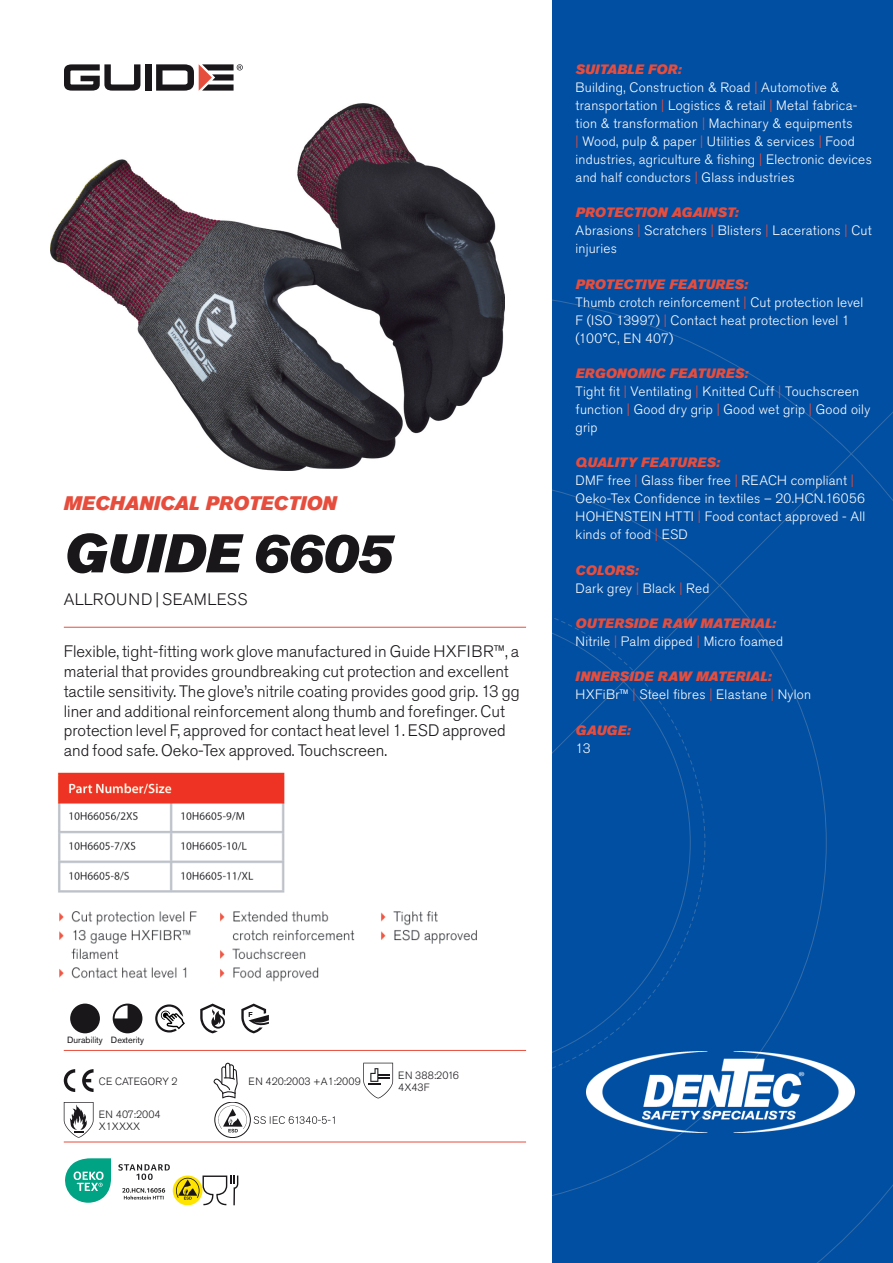
<style>
.page{position:relative;width:893px;height:1263px;background:#fff}
.page>*{position:absolute;margin:0;border:0;box-sizing:border-box;transform-origin:0 0}
.t1{font:italic 54px "Akzidenz Grotesk Pro Super";color:#1a171b}
.t2{font:italic 19.5px "Akzidenz Grotesk Pro Super";color:#e64d3c}
.t3{font:300 16.5px/19.8px "Akzidenz Grotesk Pro";color:#1a171b}
.t4{font:300 16.5px "Akzidenz Grotesk Pro";letter-spacing:.02em;color:#1a171b}
.t5{font:300 13.5px/18px "Akzidenz Grotesk Pro";letter-spacing:.02em;color:#fff}
.t6{font:italic 13.5px "Akzidenz Grotesk Pro Super";letter-spacing:.015em;color:#e64d3c}
.t7{font:300 10.5px/12px "Akzidenz Grotesk Pro";letter-spacing:.005em;color:#1a171b}
.t8{font:9px "Akzidenz Grotesk Pro";color:#1a171b}
.s1{color:#e64d3c}
</style>
<div class="page">
<div style="left:145px;top:64px;width:7px;height:27px;background:#1a171b"></div>
<svg style="left:156px;top:64px;width:87px;height:27px"></svg>
<svg style="left:64px;top:64px;width:76px;height:27px"></svg>
<div style="left:553px;top:0;width:340px;height:1263px;background:#004fa3"></div>
<svg style="left:553px;top:299px;width:340px;height:964px"></svg>
<hr style="left:64px;top:1050px;width:462px;height:1px;background:#e64d3c">
<hr style="left:64px;top:1142px;width:462px;height:1px;background:#e64d3c">
<div style="left:70px;top:1003px;width:30px;height:30px;background:#1a171b;border-radius:50%"></div>
<svg style="left:113px;top:1003px;width:29px;height:30px"></svg>
<svg style="left:155px;top:1004px;width:30px;height:28px"></svg>
<svg style="left:200px;top:1003px;width:25px;height:30px"></svg>
<svg style="left:241px;top:1003px;width:28px;height:30px"></svg>
<svg style="left:64px;top:1069px;width:11px;height:23px"></svg>
<svg style="left:82px;top:1069px;width:12px;height:23px"></svg>
<svg style="left:214px;top:1063px;width:24px;height:35px"></svg>
<svg style="left:363px;top:1063px;width:30px;height:35px"></svg>
<svg style="left:64px;top:1102px;width:30px;height:36px"></svg>
<svg style="left:254px;top:1116px;width:81px;height:8px"></svg>
<div style="left:215px;top:1102px;width:35px;height:36px;border:1px solid #1a171b;border-radius:50%"></div>
<svg style="left:217px;top:1105px;width:30px;height:27px"></svg>
<svg style="left:65px;top:1158px;width:46px;height:45px"></svg>
<svg style="left:118px;top:1164px;width:52px;height:16px"></svg>
<svg style="left:122px;top:1188px;width:43px;height:11px"></svg>
<div style="left:173px;top:1175px;width:30px;height:30px;background:#ffe400;border-radius:50%"></div>
<svg style="left:176px;top:1175px;width:62px;height:30px"></svg>
<img style="left:51px;top:104px;width:453px;height:366px">
<hr style="left:64px;top:627px;width:462px;height:1px;background:#e64d3c">
<img style="left:586px;top:1051px;width:268px;height:81px">
<img style="left:57px;top:772px;width:228px;height:121px">
<img style="left:59px;top:911px;width:418px;height:71px">
<h2 class="t2" style="left:64px;top:490px;width:274px">MECHANICAL PROTECTION</h2>
<h1 class="t1" style="left:64px;top:518px;width:330px">GUIDE 6605</h1>
<p class="t4" style="left:64px;top:588px;width:185px">ALLROUND | SEAMLESS</p>
<p class="t3" style="left:64px;top:641px;width:457px">Flexible, tight-fitting work glove manufactured in Guide HXFIBR™, a material that provides groundbreaking cut protection and excellent tactile sensitivity. The glove’s nitrile coating provides good grip. 13 gg liner and additional reinforcement along thumb and forefinger. Cut protection level F, approved for contact heat level 1. ESD approved and food safe. Oeko-Tex approved. Touchscreen.</p>
<p class="t6" style="left:576px;top:60px;width:107px">SUITABLE FOR:</p>
<p class="t5" style="left:576px;top:78px;width:298px">Building, Construction &amp; Road <span class="s1">|</span> Automotive &amp; transportation <span class="s1">|</span> Logistics &amp; retail <span class="s1">|</span> Metal fabrica&shy;tion &amp; transformation <span class="s1">|</span> Machinary &amp; equipments<br><span class="s1">|</span> Wood, pulp &amp; paper <span class="s1">|</span> Utilities &amp; services <span class="s1">|</span> Food industries, agriculture &amp; fishing <span class="s1">|</span> Electronic devices and half conductors <span class="s1">|</span> Glass industries</p>
<p class="t6" style="left:576px;top:204px;width:164px">PROTECTION AGAINST:</p>
<p class="t5" style="left:576px;top:221px;width:298px">Abrasions <span class="s1">|</span> Scratchers <span class="s1">|</span> Blisters <span class="s1">|</span> Lacerations <span class="s1">|</span> Cut injuries</p>
<p class="t6" style="left:576px;top:275px;width:174px">PROTECTIVE FEATURES:</p>
<p class="t5" style="left:576px;top:293px;width:289px">Thumb crotch reinforcement <span class="s1">|</span> Cut protection level<br>F (ISO 13997) <span class="s1">|</span> Contact heat protection level 1 (100°C, EN 407)</p>
<p class="t6" style="left:576px;top:364px;width:174px">ERGONOMIC FEATURES:</p>
<p class="t5" style="left:576px;top:382px;width:296px">Tight fit <span class="s1">|</span> Ventilating <span class="s1">|</span> Knitted Cuff <span class="s1">|</span> Touchscreen function <span class="s1">|</span> Good dry grip <span class="s1">|</span> Good wet grip <span class="s1">|</span> Good oily grip</p>
<p class="t6" style="left:576px;top:454px;width:146px">QUALITY FEATURES:</p>
<p class="t5" style="left:576px;top:471px;width:291px">DMF free <span class="s1">|</span> Glass fiber free <span class="s1">|</span> REACH compliant <span class="s1">| </span>Oeko-Tex Confidence in textiles – 20.HCN.16056<br>HOHENSTEIN HTTI <span class="s1">|</span> Food contact approved - All kinds of food <span class="s1">|</span> ESD</p>
<p class="t6" style="left:576px;top:561px;width:64px">COLORS:</p>
<p class="t5" style="left:576px;top:579px;width:135px">Dark grey <span class="s1">|</span> Black <span class="s1">|</span> Red</p>
<p class="t6" style="left:576px;top:614px;width:202px">OUTERSIDE RAW MATERIAL:</p>
<p class="t5" style="left:576px;top:632px;width:209px">Nitrile <span class="s1">|</span> Palm dipped <span class="s1">|</span> Micro foamed</p>
<p class="t6" style="left:576px;top:668px;width:197px">INNERSIDE RAW MATERIAL:</p>
<p class="t5" style="left:576px;top:685px;width:237px">HXFiBr™ <span class="s1">|</span> Steel fibres <span class="s1">|</span> Elastane <span class="s1">|</span> Nylon</p>
<p class="t6" style="left:576px;top:721px;width:56px">GAUGE:</p>
<p class="t5" style="left:576px;top:739px;width:17px">13</p>
<p class="t8" style="left:67px;top:1034px;width:78px">Durability Dexterity</p>
<p class="t7" style="left:99px;top:1075px;width:81px">CE CATEGORY 2</p>
<p class="t7" style="left:248px;top:1075px;width:114px">EN 420:2003 +A1:2009</p>
<p class="t7" style="left:398px;top:1069px;width:62px">EN 388:2016<br>4X43F</p>
<p class="t7" style="left:99px;top:1108px;width:63px">EN 407:2004<br>X1XXXX</p>
</div>
